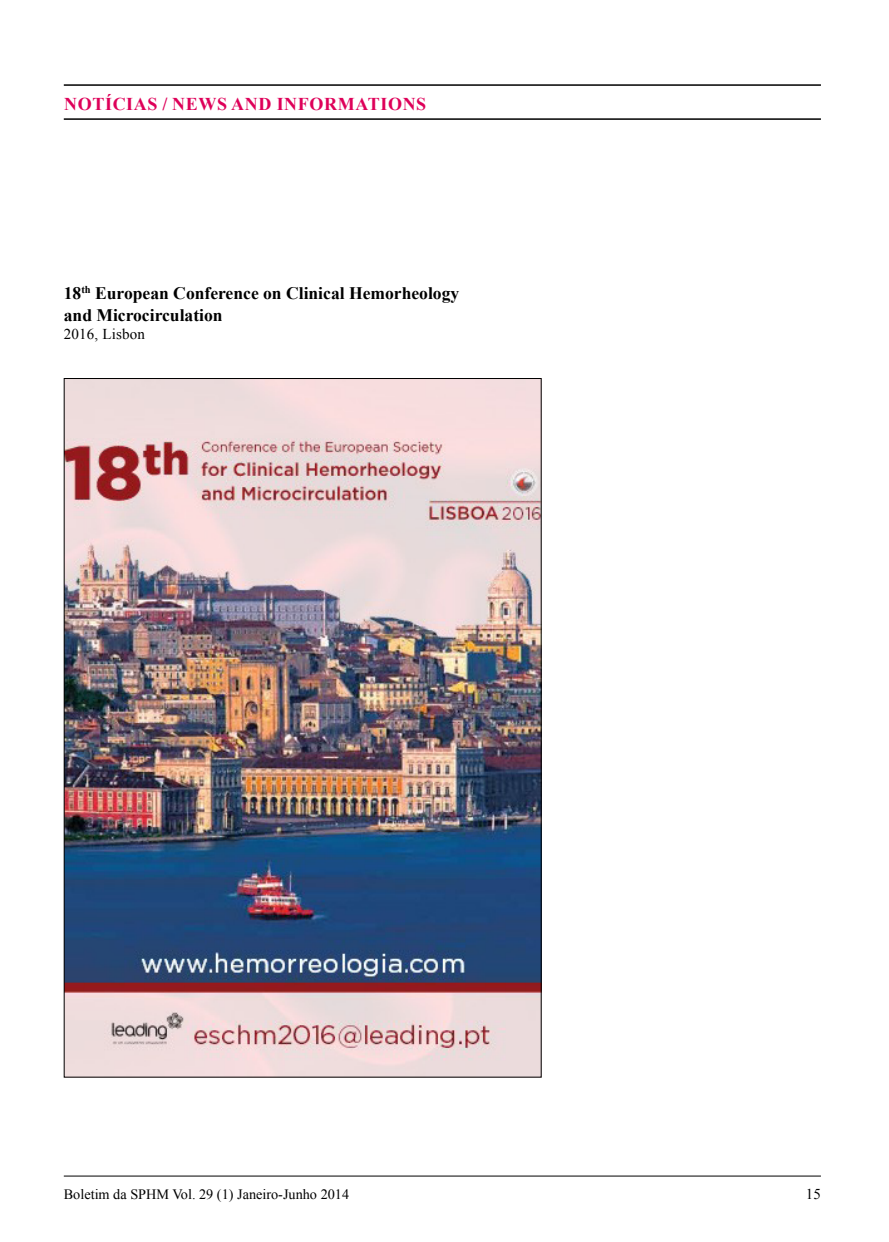
<style>
.page{position:relative;width:889px;height:1242px;background:#fff}
.page>*{position:absolute;margin:0;border:0;box-sizing:border-box;transform-origin:0 0}
.t1{font:700 18px "Times New Roman";letter-spacing:.035em;color:#de0059}
.t2{font:700 17.55px/21.6px "Times New Roman";color:#000}
.t3{font:15px "Times New Roman";letter-spacing:.01em;color:#000}
.t4{font:14.25px "Times New Roman";color:#000}
</style>
<div class="page">
<hr style="left:64px;top:1175px;width:757px;height:1px;background:#000">
<hr style="left:64px;top:84px;width:757px;height:2px;background:#000">
<hr style="left:64px;top:118px;width:757px;height:2px;background:#000">
<img style="left:66px;top:380px;width:473px;height:695px">
<p class="t1" style="left:64px;top:91px;width:364px">NOTÍCIAS / NEWS AND INFORMATIONS</p>
<p class="t2" style="left:64px;top:282px;width:397px">18<sup>th</sup> European Conference on Clinical Hemorheology and Microcirculation</p>
<p class="t3" style="left:64px;top:323px;width:83px">2016, Lisbon</p>
<p class="t4" style="left:64px;top:1184px;width:287px">Boletim da SPHM Vol. 29 (1) Janeiro-Junho 2014</p>
<p class="t3" style="left:806px;top:1183px;width:16px">15</p>
</div>
